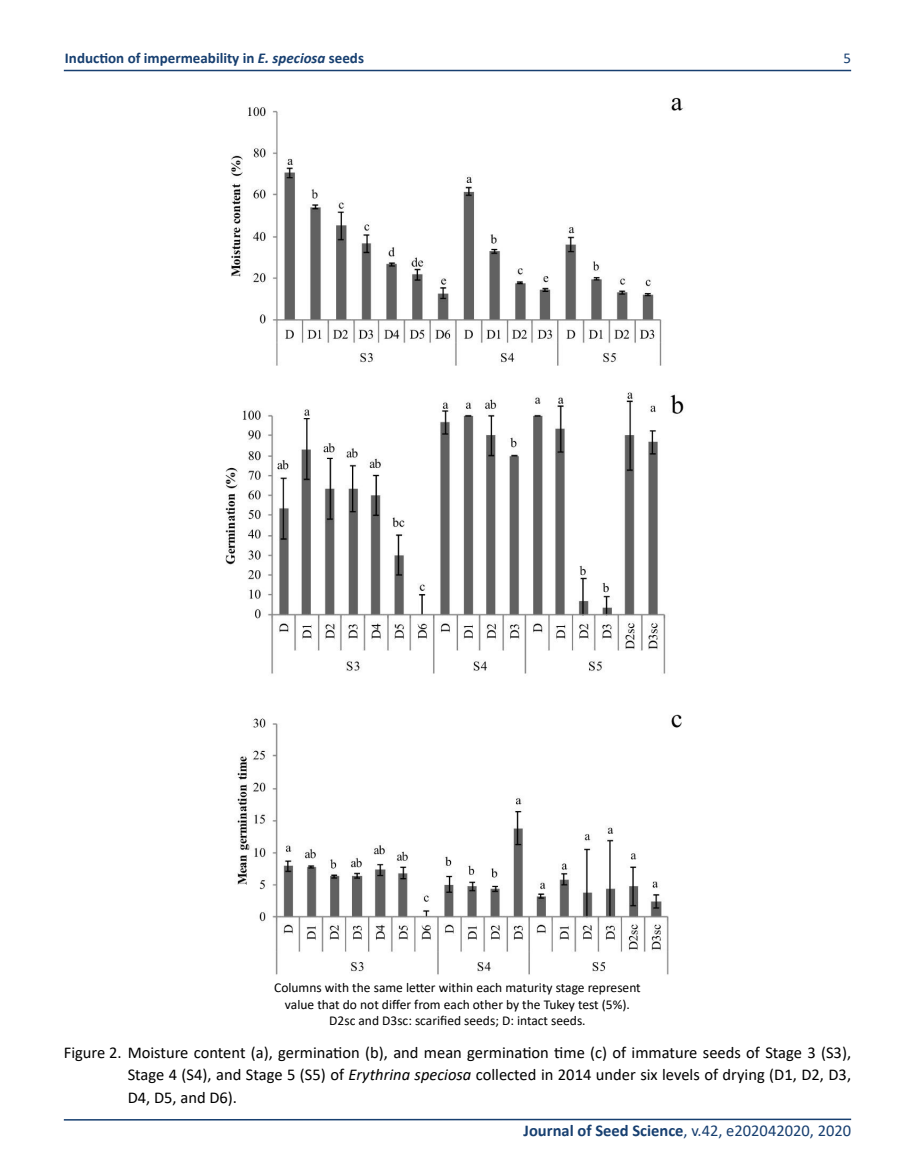
<style>
.page{position:relative;width:915px;height:1170px;background:#fff}
.page>*{position:absolute;margin:0;border:0;box-sizing:border-box;transform-origin:0 0}
.t1{font:16.5px/22.5px "Calibri";color:#000;text-align:justify}
.t2{font:16.5px "Calibri";color:#173f70}
.t3{font:700 15px "Calibri";color:#173f70}
.t4{font:15px "Calibri";color:#173f70}
.t5{font:13.5px/16.5px "Calibri";color:#000;text-align:center}
.s1{font-style:italic}
.s2{font-weight:700}
</style>
<div class="page">
<img style="left:225px;top:97px;width:459px;height:878px">
<svg style="left:63px;top:1118px;width:789px;height:3px;background:#8a9eb7"></svg>
<hr style="left:64px;top:70px;width:786px;height:1px;background:#173f70">
<p class="t3" style="left:65px;top:48px;width:300px">Induction of impermeability in <span class="s1">E. speciosa</span> seeds</p>
<p class="t4" style="left:843px;top:47px;width:9px">5</p>
<p class="t5" style="left:274px;top:979px;width:368px">Columns with the same letter within each maturity stage represent value that do not differ from each other by the Tukey test (5%).<br>D2sc and D3sc: scarified seeds; D: intact seeds.</p>
<p class="t1" style="left:128px;top:1040px;width:724px;text-indent:-64px">Figure 2. Moisture content (a), germination (b), and mean germination time (c) of immature seeds of Stage 3 (S3), Stage 4 (S4), and Stage 5 (S5) of <span class="s1">Erythrina speciosa</span> collected in 2014 under six levels of drying (D1, D2, D3, D4, D5, and D6).</p>
<p class="t2" style="left:523px;top:1118px;width:329px"><span class="s2">Journal of Seed Science</span>, v.42, e202042020, 2020</p>
</div>
